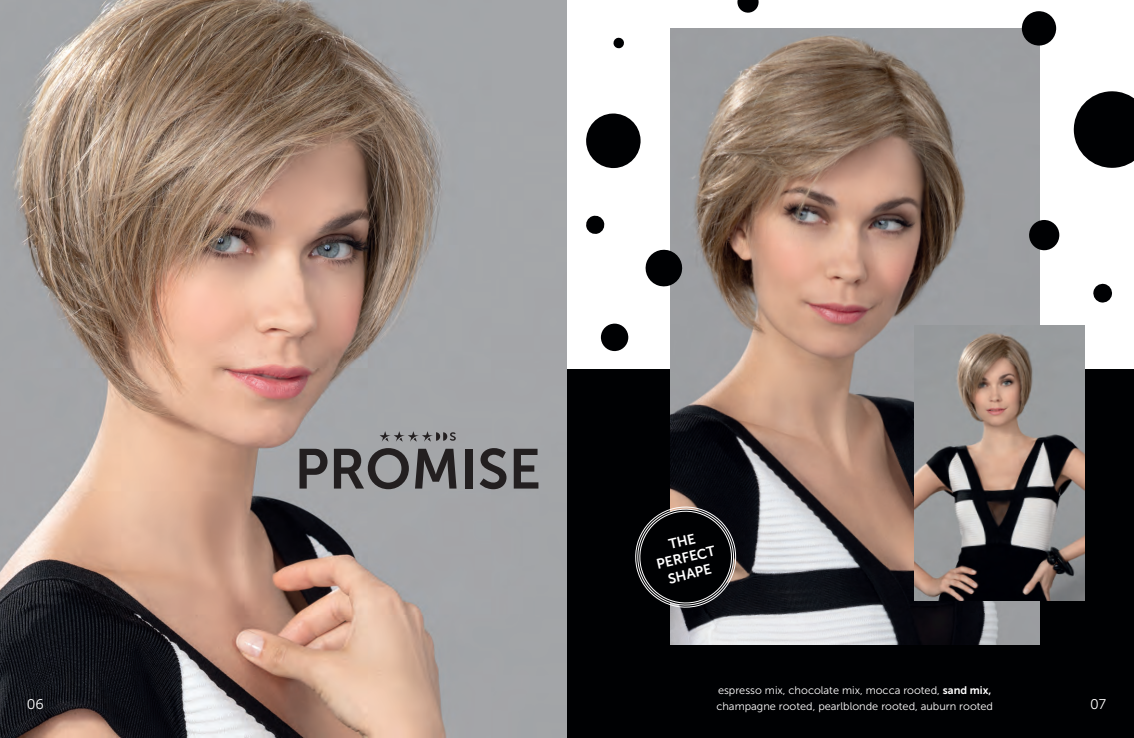
<style>
.page{position:relative;width:1134px;height:738px;background:#fff}
.page>*{position:absolute;margin:0;border:0;box-sizing:border-box;transform-origin:0 0}
.t1{font:56px "Museo Sans 700";color:#231f20}
.t2{font:14px/16.8px "Museo Sans 700";color:#fff;text-align:center}
.t3{font:14px "Museo Sans 300";color:#fff}
.t4{font:11px/16px "Museo Sans 300";color:#fff}
.s1{font-family:"Museo Sans 700"}
</style>
<div class="page">
<img style="left:0;top:0;width:567px;height:737px">
<div style="left:567px;top:369px;width:567px;height:368px;background:#000103"></div>
<img style="left:670px;top:28px;width:369px;height:615px">
<svg style="left:380px;top:431px;width:76px;height:10px"></svg>
<img style="left:914px;top:325px;width:170px;height:275px">
<svg style="left:635px;top:501px;width:105px;height:110px"></svg>
<svg style="left:645px;top:247px;width:39px;height:41px"></svg>
<svg style="left:1029px;top:219px;width:31px;height:31px"></svg>
<svg style="left:1073px;top:91px;width:61px;height:77px"></svg>
<svg style="left:586px;top:113px;width:55px;height:55px"></svg>
<svg style="left:737px;top:0;width:22px;height:13px"></svg>
<svg style="left:1021px;top:11px;width:35px;height:35px"></svg>
<svg style="left:1093px;top:283px;width:19px;height:20px"></svg>
<div style="left:601px;top:323px;width:27px;height:28px;background:#000103;border-radius:50%"></div>
<svg style="left:586px;top:215px;width:19px;height:19px"></svg>
<svg style="left:613px;top:37px;width:11px;height:12px"></svg>
<h1 class="t1" style="left:294px;top:437px;width:248px">PROMISE</h1>
<p class="t2" style="left:651px;top:539px;width:61px;rotate:-13deg">THE<br>PERFECT<br>SHAPE</p>
<p class="t4" style="left:716px;top:681px;width:278px">espresso mix, chocolate mix, mocca rooted, <span class="s1">sand mix, </span>champagne rooted, pearlblonde rooted, auburn rooted</p>
<p class="t3" style="left:27px;top:696px;width:19px">06</p>
<p class="t3" style="left:1090px;top:696px;width:18px">07</p>
</div>
